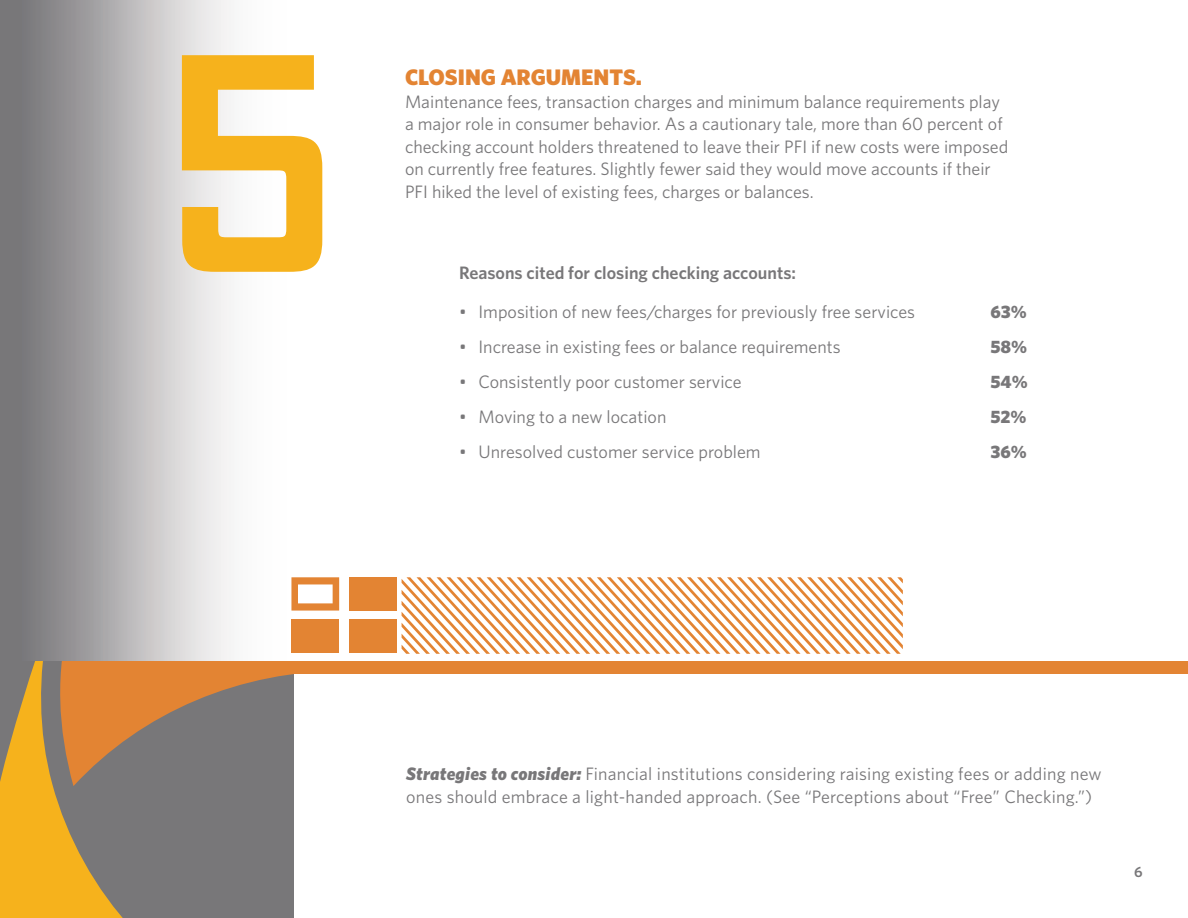
<style>
.page{position:relative;width:1188px;height:918px;background:#fff}
.page>*{position:absolute;margin:0;border:0;box-sizing:border-box;transform-origin:0 0}
.t1{font:900 22.5px "Whitney";color:#e38433}
.t2{font:18px/22.5px "Whitney";color:#787779}
.t3{font:600 18px "Whitney";color:#787779}
.t4{font:900 18px "Whitney";color:#787779}
.t5{font:600 15px "Whitney";color:#787779}
.s1{font-weight:900;font-style:italic}
</style>
<div class="page">
<div style="left:0;top:0;width:322px;height:918px;background:linear-gradient(to right,#767477,#fff)"></div>
<svg style="left:291px;top:577px;width:48px;height:34px"></svg>
<div style="left:349px;top:620px;width:48px;height:33px;background:#e38433"></div>
<div style="left:291px;top:620px;width:48px;height:33px;background:#e38433"></div>
<div style="left:349px;top:577px;width:48px;height:34px;background:#e38433"></div>
<svg style="left:402px;top:577px;width:501px;height:77px"></svg>
<svg style="left:182px;top:55px;width:140px;height:217px"></svg>
<div style="left:253px;top:662px;width:935px;height:12px;background:#e38433"></div>
<svg style="left:0;top:662px;width:293px;height:256px;background:#a1845b"></svg>
<p class="t1" style="left:405px;top:63px;width:238px">CLOSING ARGUMENTS.</p>
<p class="t2" style="left:405px;top:90px;width:605px">Maintenance fees, transaction charges and minimum balance requirements play a major role in consumer behavior. As a cautionary tale, more than 60 percent of checking account holders threatened to leave their PFI if new costs were imposed on currently free features. Slightly fewer said they would move accounts if their PFI hiked the level of existing fees, charges or balances.</p>
<p class="t3" style="left:459px;top:261px;width:339px">Reasons cited for closing checking accounts:</p>
<p class="t2" style="left:459px;top:300px;width:458px">• Imposition of new fees/charges for previously free services</p>
<p class="t4" style="left:990px;top:299px;width:38px">63%</p>
<p class="t2" style="left:459px;top:335px;width:383px">• Increase in existing fees or balance requirements</p>
<p class="t4" style="left:990px;top:334px;width:39px">58%</p>
<p class="t2" style="left:459px;top:370px;width:284px">• Consistently poor customer service</p>
<p class="t4" style="left:990px;top:369px;width:39px">54%</p>
<p class="t2" style="left:459px;top:405px;width:209px">• Moving to a new location</p>
<p class="t4" style="left:990px;top:404px;width:38px">52%</p>
<p class="t2" style="left:459px;top:440px;width:303px">• Unresolved customer service problem</p>
<p class="t4" style="left:990px;top:439px;width:38px">36%</p>
<p class="t2" style="left:406px;top:762px;width:697px"><span class="s1">Strategies to consider:</span> Financial institutions considering raising existing fees or adding new ones should embrace a light-handed approach. (See “Perceptions about “Free” Checking.”)</p>
<p class="t5" style="left:1134px;top:862px;width:10px">6</p>
</div>
